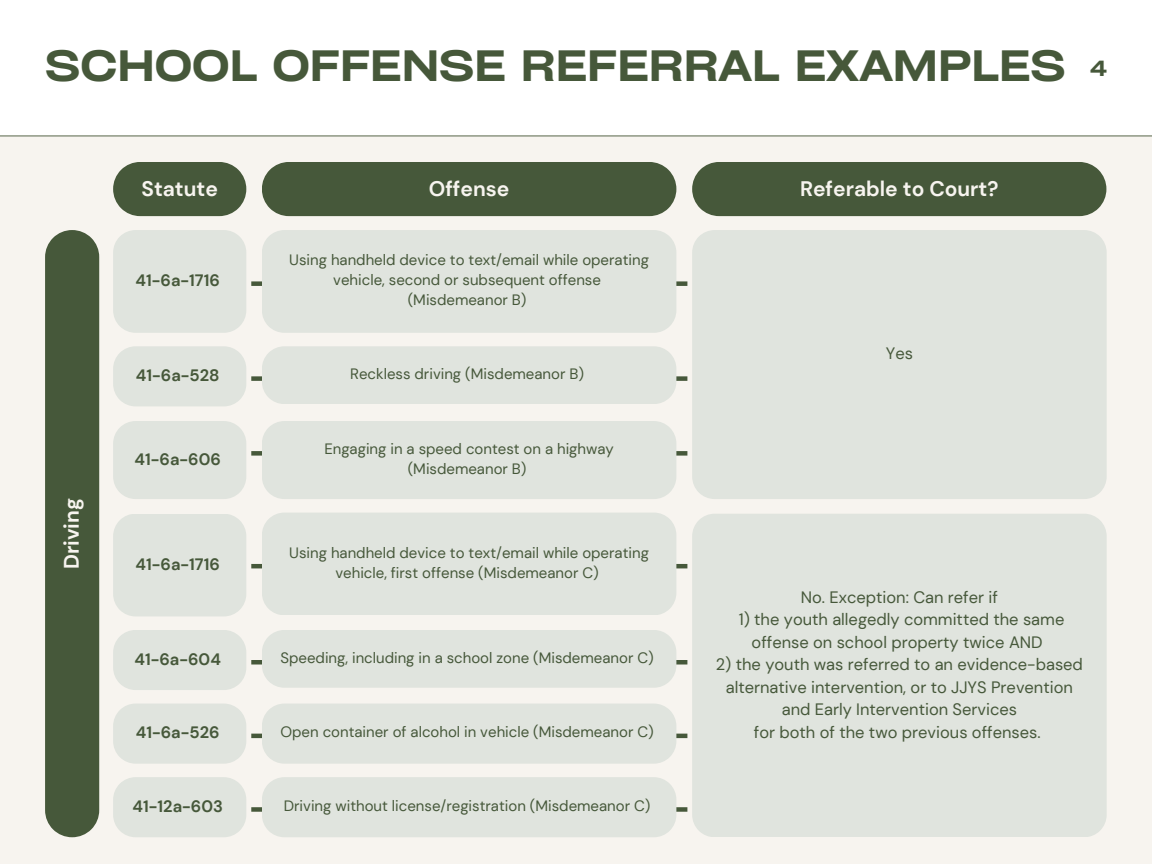
<style>
.page{position:relative;width:1152px;height:864px;background:#fff}
.page>*{position:absolute;margin:0;border:0;box-sizing:border-box;transform-origin:0 0}
.t1{font:600 expanded 42px "Cy Grotesk";color:#46583a}
.t2{font:700 21px "DM Sans";color:#f7f4ef}
.t3{font:600 expanded 21px "Cy Grotesk";color:#46583a}
.t4{font:16.5px/22.5px "DM Sans";color:#46583a;text-align:center}
.t5{font:700 16.5px "DM Sans";color:#46583a}
.t6{font:15px/20.2px "DM Sans";color:#46583a;text-align:center}
</style>
<div class="page">
<div style="left:0;top:135px;width:1152px;height:728px;background:#f7f4ef"></div>
<svg style="left:113px;top:230px;width:574px;height:103px"></svg>
<div style="left:262px;top:230px;width:414px;height:103px;background:#e0e4de"></div>
<svg style="left:113px;top:346px;width:574px;height:60px;background:#e1e5df"></svg>
<div style="left:692px;top:230px;width:415px;height:269px;background:#e0e4de"></div>
<svg style="left:113px;top:162px;width:133px;height:54px;background:#556549"></svg>
<div style="left:262px;top:162px;width:414px;height:54px;background:#46583a"></div>
<div style="left:692px;top:162px;width:414px;height:54px;background:#46583a"></div>
<div style="left:45px;top:230px;width:54px;height:607px;background:#46583a"></div>
<div style="left:113px;top:421px;width:574px;height:78px;background:#e0e4de"></div>
<svg style="left:113px;top:630px;width:574px;height:60px;background:#e1e5df"></svg>
<hr style="left:0;top:135px;width:1152px;height:2px;background:#6b7961">
<svg style="left:113px;top:514px;width:574px;height:102px"></svg>
<div style="left:262px;top:513px;width:414px;height:102px;background:#e0e4de"></div>
<div style="left:692px;top:514px;width:415px;height:323px;background:#e0e4de"></div>
<svg style="left:113px;top:704px;width:574px;height:60px;background:#e1e4de"></svg>
<svg style="left:113px;top:777px;width:574px;height:60px;background:#e1e4de"></svg>
<p class="t1" style="left:45px;top:39px;width:1022px">SCHOOL OFFENSE REFERRAL EXAMPLES</p>
<p class="t3" style="left:1091px;top:55px;width:18px">4</p>
<p class="t2" style="left:58px;top:569px;width:72px;rotate:-90deg">Driving</p>
<p class="t2" style="left:141px;top:175px;width:78px">Statute</p>
<p class="t2" style="left:429px;top:175px;width:82px">Offense</p>
<p class="t2" style="left:800px;top:175px;width:200px">Referable to Court?</p>
<p class="t5" style="left:136px;top:270px;width:86px">41-6a-1716</p>
<p class="t5" style="left:136px;top:365px;width:85px">41-6a-528</p>
<p class="t6" style="left:289px;top:250px;width:361px">Using handheld device to text/email while operating vehicle, second or subsequent offense</p>
<p class="t6" style="left:408px;top:290px;width:120px">(Misdemeanor B)</p>
<p class="t6" style="left:350px;top:364px;width:235px">Reckless driving (Misdemeanor B)</p>
<p class="t5" style="left:135px;top:449px;width:88px">41-6a-606</p>
<p class="t6" style="left:324px;top:438px;width:291px">Engaging in a speed contest on a highway (Misdemeanor B)</p>
<p class="t5" style="left:136px;top:554px;width:86px">41-6a-1716</p>
<p class="t6" style="left:289px;top:542px;width:361px">Using handheld device to text/email while operating vehicle, first offense (Misdemeanor C)</p>
<p class="t5" style="left:135px;top:648px;width:88px">41-6a-604</p>
<p class="t6" style="left:280px;top:647px;width:375px">Speeding, including in a school zone (Misdemeanor C)</p>
<p class="t4" style="left:886px;top:343px;width:29px">Yes</p>
<p class="t4" style="left:801px;top:586px;width:199px">No. Exception: Can refer if</p>
<p class="t4" style="left:739px;top:608px;width:327px">1) the youth allegedly committed the same offense on school property twice AND</p>
<p class="t4" style="left:716px;top:653px;width:369px">2) the youth was referred to an evidence-based alternative intervention, or to JJYS Prevention and Early Intervention Services</p>
<p class="t5" style="left:136px;top:722px;width:85px">41-6a-526</p>
<p class="t6" style="left:280px;top:722px;width:375px">Open container of alcohol in vehicle (Misdemeanor C)</p>
<p class="t4" style="left:754px;top:721px;width:288px">for both of the two previous offenses.</p>
<p class="t5" style="left:133px;top:796px;width:92px">41-12a-603</p>
<p class="t6" style="left:284px;top:796px;width:368px">Driving without license/registration (Misdemeanor C)</p>
</div>
